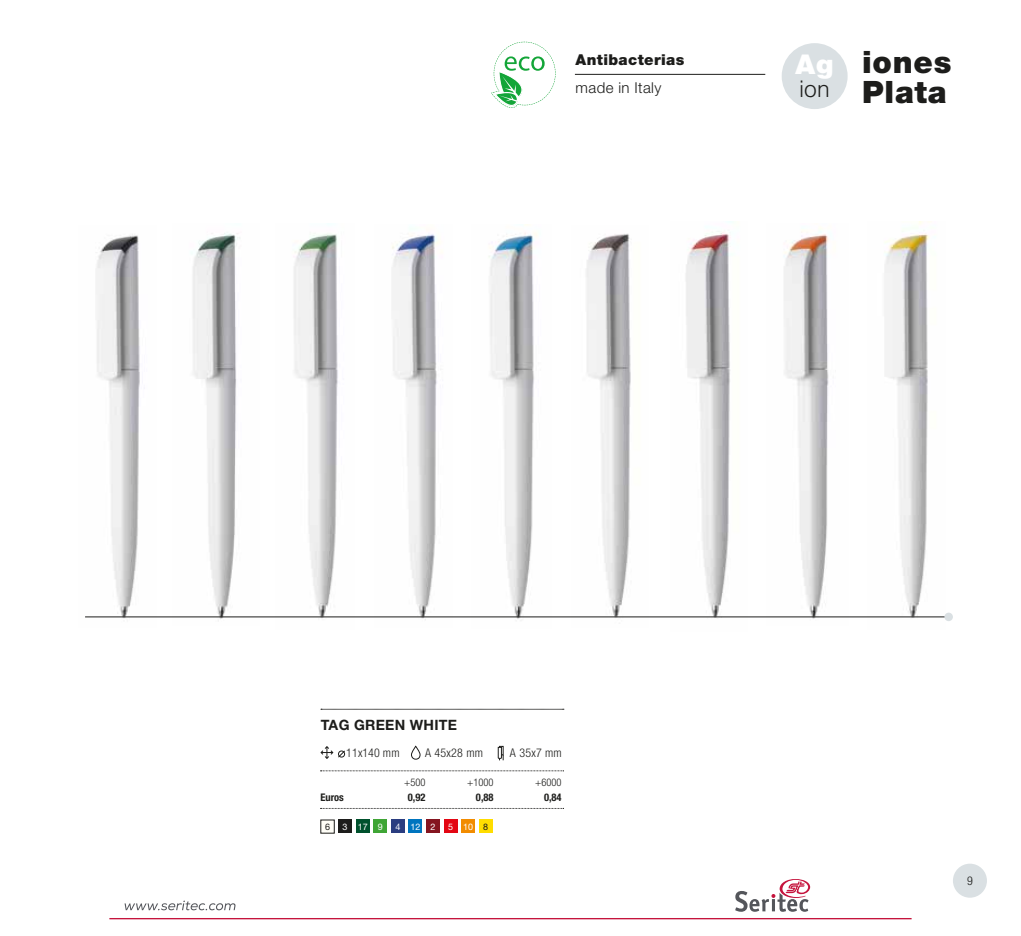
<style>
.page{position:relative;width:1021px;height:936px;background:#fff}
.page>*{position:absolute;margin:0;border:0;box-sizing:border-box;transform-origin:0 0}
.t1{font:900 30.9px/30.3px "Helvetica Neue LT Std";letter-spacing:.025em;color:#1d1d1b}
.t2{font:900 27px "Helvetica LT Std";color:#fff}
.t3{font:300 22.8px "Helvetica LT Std";color:#1d1d1b}
.t4{font:900 15px "Helvetica Neue LT Std";letter-spacing:.025em;color:#1d1d1b}
.t5{font:300 15px "Helvetica Neue LT Std";letter-spacing:.025em;color:#1d1d1b}
.t6{font:700 14.25px "Helvetica Neue LT Std";letter-spacing:.02em;color:#1d1d1b}
.t7{font:300 condensed 12px "Helvetica Neue LT Std";letter-spacing:.02em;color:#1d1d1b}
.t8{font:700 condensed 10.5px "Helvetica Neue LT Std";color:#1d1d1b}
.t9{font:300 condensed 10.5px "Helvetica Neue LT Std";color:#1d1d1b}
.t10{font:9px "Helvetica Neue LT Std";letter-spacing:1.12em;color:#fff}
.t11{font:9px "Helvetica Neue LT Std";color:#1d1d1b}
.s1{color:#1d1d1b}
</style>
<div class="page">
<div style="left:952px;top:863px;width:34px;height:34px;background:#dae0e3;border-radius:50%"></div>
<svg style="left:321px;top:709px;width:243px;height:1px"></svg>
<svg style="left:320px;top:770px;width:244px;height:1px"></svg>
<svg style="left:320px;top:808px;width:244px;height:1px"></svg>
<div style="left:411px;top:746px;width:9px;height:13px;border:1px solid #1d1d1b;border-radius:4px"></div>
<svg style="left:320px;top:746px;width:25px;height:13px"></svg>
<svg style="left:497px;top:745px;width:7px;height:15px"></svg>
<img style="left:85px;top:234px;width:71px;height:385px">
<img style="left:572px;top:233px;width:76px;height:385px">
<img style="left:275px;top:223px;width:79px;height:395px">
<img style="left:670px;top:231px;width:77px;height:388px">
<img style="left:867px;top:222px;width:77px;height:396px">
<img style="left:766px;top:227px;width:82px;height:392px">
<img style="left:374px;top:234px;width:78px;height:386px">
<img style="left:172px;top:233px;width:88px;height:388px">
<img style="left:472px;top:224px;width:79px;height:395px">
<hr style="left:85px;top:616px;width:862px;height:1px;background:#1d1d1b">
<div style="left:944px;top:612px;width:8px;height:9px;background:#dae0e3;border-radius:50%"></div>
<div style="left:321px;top:820px;width:13px;height:13px;background:#fffef7"></div>
<div style="left:373px;top:819px;width:14px;height:14px;background:#3fa535"></div>
<div style="left:409px;top:819px;width:13px;height:14px;background:#0075bf"></div>
<div style="left:356px;top:819px;width:13px;height:14px;background:#00512d"></div>
<div style="left:338px;top:819px;width:14px;height:14px;background:#1d1d1b"></div>
<div style="left:391px;top:819px;width:13px;height:14px;background:#2a3d80"></div>
<div style="left:479px;top:819px;width:13px;height:14px;background:#fd0"></div>
<div style="left:461px;top:819px;width:14px;height:14px;background:#f28c00"></div>
<div style="left:426px;top:819px;width:14px;height:14px;background:#851520"></div>
<div style="left:444px;top:819px;width:13px;height:14px;background:#e30613"></div>
<div style="left:781px;top:43px;width:66px;height:66px;background:#dae0e3;border-radius:50%"></div>
<svg style="left:491px;top:41px;width:65px;height:67px"></svg>
<hr style="left:575px;top:74px;width:190px;height:1px;background:#1d1d1b">
<svg style="left:124px;top:900px;width:111px;height:10px"></svg>
<svg style="left:735px;top:879px;width:75px;height:33px"></svg>
<hr style="left:109px;top:917px;width:802px;height:2px;background:#c5143d">
<p class="t4" style="left:575px;top:51px;width:110px">Antibacterias</p>
<h2 class="t2" style="left:795px;top:46px;width:41px">Ag</h2>
<h3 class="t3" style="left:799px;top:75px;width:32px">ion</h3>
<p class="t5" style="left:575px;top:78px;width:87px">made in Italy</p>
<h1 class="t1" style="left:862px;top:47px;width:91px">iones<br>Plata</h1>
<p class="t6" style="left:321px;top:716px;width:138px">TAG GREEN WHITE</p>
<p class="t7" style="left:346px;top:746px;width:55px">11x140 mm</p>
<p class="t7" style="left:425px;top:746px;width:59px">A 45x28 mm</p>
<p class="t7" style="left:510px;top:746px;width:53px">A 35x7 mm</p>
<p class="t9" style="left:404px;top:776px;width:23px">+500</p>
<p class="t9" style="left:467px;top:776px;width:28px">+1000</p>
<p class="t9" style="left:535px;top:776px;width:28px">+6000</p>
<p class="t8" style="left:320px;top:790px;width:25px">Euros</p>
<p class="t8" style="left:408px;top:790px;width:19px">0,92</p>
<p class="t8" style="left:476px;top:790px;width:19px">0,88</p>
<p class="t8" style="left:544px;top:790px;width:19px">0,84</p>
<p class="t11" style="left:325px;top:821px;width:7px">6</p>
<p class="t10" style="left:342px;top:821px;width:42px">3179</p>
<p class="t10" style="left:395px;top:821px;width:42px">4122</p>
<p class="t10" style="left:448px;top:821px;width:42px">510<span class="s1">8</span></p>
<p class="t7" style="left:967px;top:874px;width:7px">9</p>
</div>
